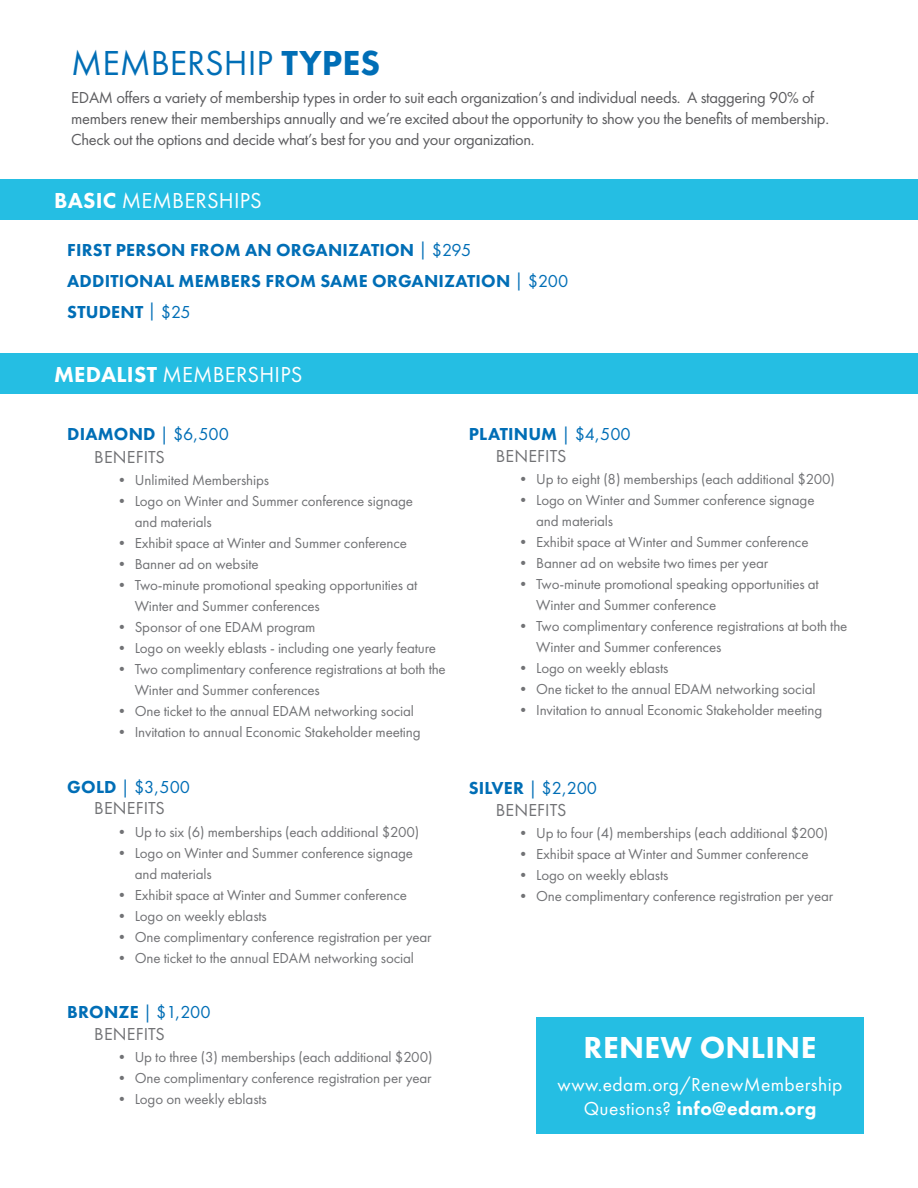
<style>
.page{position:relative;width:918px;height:1188px;background:#fff}
.page>*{position:absolute;margin:0;border:0;box-sizing:border-box;transform-origin:0 0}
.t1{font:36px "Futura PT";color:#006eb6}
.t2{font:800 31.5px "Futura PT";letter-spacing:.01em;color:#fff}
.t3{font:22.5px "Futura PT";letter-spacing:.01em;color:#fff}
.t4{font:19.5px "Futura PT";letter-spacing:.02em;color:#fff}
.t5{font:800 19.5px "Futura PT";letter-spacing:.02em;color:#fff}
.t6{font:800 18px "Futura PT";letter-spacing:.01em;color:#006eb6}
.t7{font:18px "Futura PT";letter-spacing:.01em;color:#717275}
.t8{font:18px "Futura PT";color:#006eb6}
.t9{font:16.5px/21px "Futura PT";letter-spacing:-.02em;color:#5c5c5f}
.t10{font:15px/21px "Futura PT";letter-spacing:-.01em;color:#717275}
.s1{font-weight:800}
.s2{font-weight:400}
</style>
<div class="page">
<div style="left:0;top:179px;width:918px;height:40px;background:#25bee3"></div>
<div style="left:0;top:354px;width:918px;height:40px;background:#25bee3"></div>
<div style="left:536px;top:1017px;width:328px;height:117px;background:#25bee3"></div>
<p class="t1" style="left:71px;top:42px;width:311px">MEMBERSHIP <span class="s1">TYPES</span></p>
<p class="t9" style="left:71px;top:86px;width:759px">EDAM offers a variety of membership types in order to suit each organization’s and individual needs. A staggering 90% of members renew their memberships annually and we’re excited about the opportunity to show you the benefits of membership.<br>Check out the options and decide what’s best for you and your organization.</p>
<p class="t3" style="left:54px;top:187px;width:209px"><span class="s1">BASIC</span> MEMBERSHIPS</p>
<p class="t6" style="left:67px;top:239px;width:406px">FIRST PERSON FROM AN ORGANIZATION <span class="s2">| $295</span></p>
<p class="t6" style="left:67px;top:270px;width:502px">ADDITIONAL MEMBERS FROM SAME ORGANIZATION <span class="s2">| $200</span></p>
<p class="t6" style="left:67px;top:300px;width:125px">STUDENT <span class="s2">| $25</span></p>
<p class="t3" style="left:54px;top:362px;width:250px"><span class="s1">MEDALIST</span> MEMBERSHIPS</p>
<p class="t6" style="left:67px;top:423px;width:163px">DIAMOND <span class="s2">| $6,500</span></p>
<p class="t7" style="left:94px;top:446px;width:72px">BENEFITS</p>
<p class="t10" style="left:114px;top:470px;width:156px">• Unlimited Memberships</p>
<p class="t10" style="left:135px;top:491px;width:280px;text-indent:-20px">• Logo on Winter and Summer conference signage and materials</p>
<p class="t10" style="left:114px;top:533px;width:294px">• Exhibit space at Winter and Summer conference</p>
<p class="t10" style="left:114px;top:554px;width:146px">• Banner ad on website</p>
<p class="t10" style="left:135px;top:575px;width:284px;text-indent:-20px">• Two-minute promotional speaking opportunities at<br>Winter and Summer conferences</p>
<p class="t10" style="left:114px;top:617px;width:203px">• Sponsor of one EDAM program</p>
<p class="t10" style="left:114px;top:638px;width:323px">• Logo on weekly eblasts - including one yearly feature</p>
<p class="t10" style="left:135px;top:659px;width:313px;text-indent:-20px">• Two complimentary conference registrations at both the<br>Winter and Summer conferences</p>
<p class="t10" style="left:114px;top:701px;width:301px">• One ticket to the annual EDAM networking social</p>
<p class="t10" style="left:114px;top:722px;width:308px">• Invitation to annual Economic Stakeholder meeting</p>
<p class="t8" style="left:67px;top:776px;width:124px"><span class="s1">GOLD</span> | $3,500</p>
<p class="t7" style="left:94px;top:798px;width:72px">BENEFITS</p>
<p class="t10" style="left:114px;top:821px;width:306px">• Up to six (6) memberships (each additional $200)</p>
<p class="t10" style="left:135px;top:842px;width:280px;text-indent:-20px">• Logo on Winter and Summer conference signage and materials</p>
<p class="t10" style="left:114px;top:884px;width:294px">• Exhibit space at Winter and Summer conference</p>
<p class="t10" style="left:114px;top:905px;width:154px">• Logo on weekly eblasts</p>
<p class="t10" style="left:114px;top:926px;width:319px">• One complimentary conference registration per year</p>
<p class="t10" style="left:114px;top:947px;width:301px">• One ticket to the annual EDAM networking social</p>
<p class="t8" style="left:67px;top:1001px;width:145px"><span class="s1">BRONZE</span> | $1,200</p>
<p class="t7" style="left:94px;top:1023px;width:72px">BENEFITS</p>
<p class="t10" style="left:114px;top:1047px;width:320px">• Up to three (3) memberships (each additional $200)</p>
<p class="t10" style="left:114px;top:1068px;width:319px">• One complimentary conference registration per year</p>
<p class="t10" style="left:114px;top:1089px;width:154px">• Logo on weekly eblasts</p>
<p class="t6" style="left:469px;top:423px;width:163px">PLATINUM <span class="s2">| $4,500</span></p>
<p class="t7" style="left:496px;top:445px;width:72px">BENEFITS</p>
<p class="t10" style="left:516px;top:469px;width:321px">• Up to eight (8) memberships (each additional $200)</p>
<p class="t10" style="left:536px;top:490px;width:280px;text-indent:-20px">• Logo on Winter and Summer conference signage and materials</p>
<p class="t10" style="left:516px;top:532px;width:294px">• Exhibit space at Winter and Summer conference</p>
<p class="t10" style="left:516px;top:553px;width:254px">• Banner ad on website two times per year</p>
<p class="t10" style="left:536px;top:574px;width:284px;text-indent:-20px">• Two-minute promotional speaking opportunities at<br>Winter and Summer conference</p>
<p class="t10" style="left:536px;top:616px;width:313px;text-indent:-20px">• Two complimentary conference registrations at both the<br>Winter and Summer conferences</p>
<p class="t10" style="left:516px;top:658px;width:154px">• Logo on weekly eblasts</p>
<p class="t10" style="left:516px;top:679px;width:301px">• One ticket to the annual EDAM networking social</p>
<p class="t10" style="left:516px;top:700px;width:308px">• Invitation to annual Economic Stakeholder meeting</p>
<p class="t8" style="left:469px;top:778px;width:130px"><span class="s1">SILVER</span> | $2,200</p>
<p class="t7" style="left:496px;top:799px;width:72px">BENEFITS</p>
<p class="t10" style="left:516px;top:823px;width:314px">• Up to four (4) memberships (each additional $200)</p>
<p class="t10" style="left:516px;top:844px;width:294px">• Exhibit space at Winter and Summer conference</p>
<p class="t10" style="left:516px;top:865px;width:154px">• Logo on weekly eblasts</p>
<p class="t10" style="left:516px;top:886px;width:319px">• One complimentary conference registration per year</p>
<p class="t2" style="left:584px;top:1028px;width:234px">RENEW ONLINE</p>
<p class="t4" style="left:558px;top:1073px;width:286px">www.edam.org/RenewMembership</p>
<p class="t5" style="left:584px;top:1096px;width:234px"><span class="s2">Questions?</span> info@edam.org</p>
</div>
